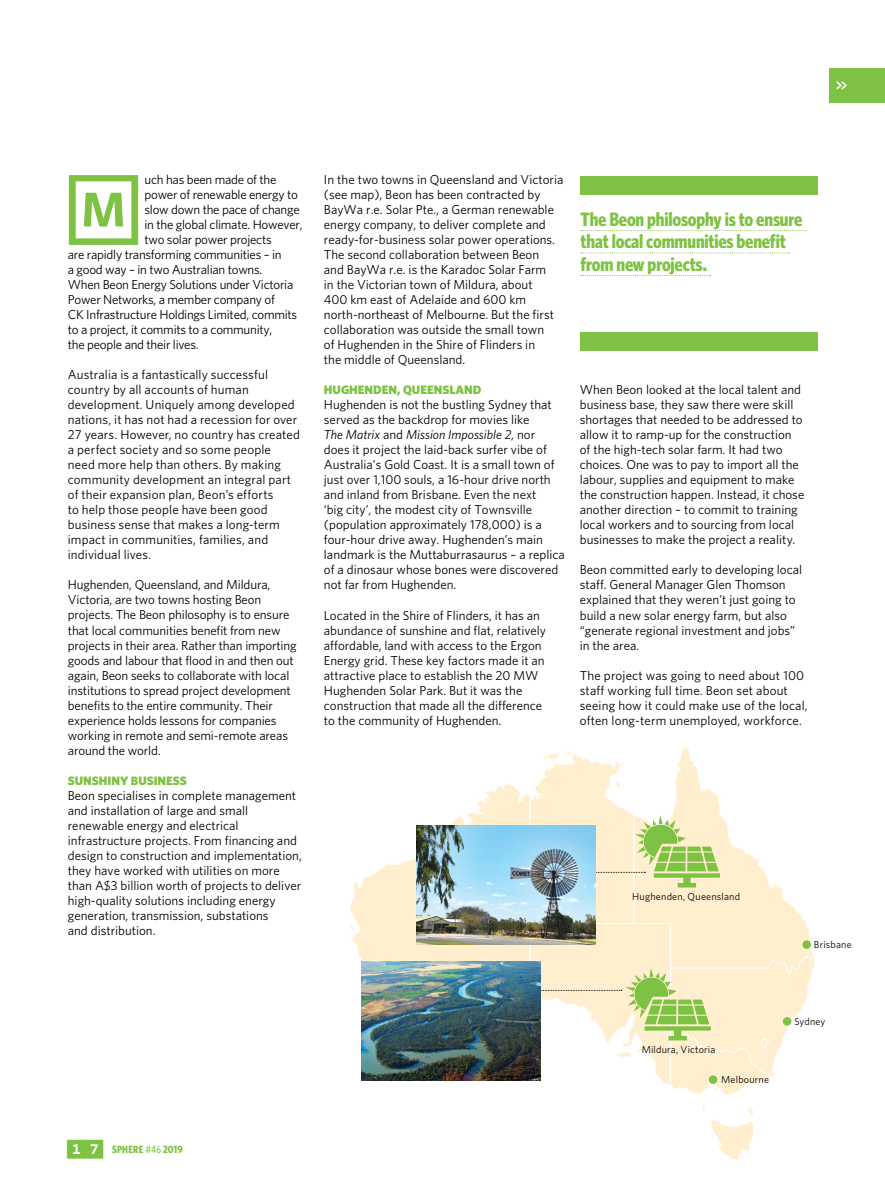
<style>
.page{position:relative;width:885px;height:1191px;background:#fff}
.page>*{position:absolute;margin:0;border:0;box-sizing:border-box;transform-origin:0 0}
.t1{font:79.5px "Whitney Index White Square Bd";color:#7dc242}
.t2{font:700 19.5px/22.5px "Whitney Condensed";letter-spacing:-.01em;color:#7dc242}
.t3{font:600 16.5px "Whitney Condensed";color:#fff}
.t4{font:12.9px/15px "Whitney";color:#000}
.t5{font:12.9px "Whitney";letter-spacing:-.02em;color:#000}
.t6{font:900 12.15px "Whitney";color:#7dc242}
.t7{font:700 10.5px "Whitney Condensed";letter-spacing:.015em;color:#7dc242}
.t8{font:10.2px "Whitney";letter-spacing:.02em;color:#000}
.s1{font-style:italic}
.s2{font-family:"Whitney Index Black Square Bd";font-weight:400;font-size:22.5px}
.s3{font-weight:500}
</style>
<div class="page">
<div style="left:829px;top:68px;width:55px;height:34px;background:#7dc242"></div>
<svg style="left:348px;top:825px;width:93px;height:136px"></svg>
<svg style="left:441px;top:747px;width:374px;height:413px"></svg>
<div style="left:708px;top:1075px;width:9px;height:9px;background:#7dc242;border-radius:50%"></div>
<div style="left:782px;top:1017px;width:9px;height:8px;background:#7dc242;border-radius:50%"></div>
<div style="left:802px;top:940px;width:8px;height:9px;background:#7dc242;border-radius:50%"></div>
<div style="left:580px;top:176px;width:237px;height:19px;background:#7dc242"></div>
<svg style="left:581px;top:230px;width:225px;height:1px"></svg>
<svg style="left:581px;top:252px;width:208px;height:1px"></svg>
<svg style="left:581px;top:275px;width:129px;height:1px"></svg>
<div style="left:580px;top:332px;width:237px;height:19px;background:#7dc242"></div>
<img style="left:361px;top:961px;width:179px;height:119px">
<img style="left:417px;top:825px;width:178px;height:119px">
<p class="t3" style="left:836px;top:75px;width:13px">&gt;&gt;</p>
<p class="t5" style="left:144px;top:172px;width:133px">uch has been made of the</p>
<p class="t5" style="left:144px;top:187px;width:155px">power of renewable energy to</p>
<p class="t5" style="left:144px;top:202px;width:157px">slow down the pace of change</p>
<p class="t5" style="left:144px;top:217px;width:159px">in the global climate. However,</p>
<p class="t5" style="left:144px;top:232px;width:129px">two solar power projects</p>
<p class="t5" style="left:68px;top:247px;width:215px">are rapidly transforming communities – in</p>
<p class="t5" style="left:68px;top:262px;width:196px">a good way – in two Australian towns.</p>
<p class="t5" style="left:68px;top:277px;width:227px">When Beon Energy Solutions under Victoria</p>
<p class="t5" style="left:68px;top:292px;width:208px">Power Networks, a member company of</p>
<p class="t5" style="left:68px;top:307px;width:231px">CK Infrastructure Holdings Limited, commits</p>
<p class="t5" style="left:68px;top:322px;width:206px">to a project, it commits to a community,</p>
<p class="t5" style="left:68px;top:337px;width:132px">the people and their lives.</p>
<p class="t4" style="left:68px;top:367px;width:233px">Australia is a fantastically successful country by all accounts of human development. Uniquely among developed nations, it has not had a recession for over 27 years. However, no country has created a perfect society and so some people need more help than others. By making community development an integral part of their expansion plan, Beon’s efforts<br>to help those people have been good business sense that makes a long-term impact in communities, families, and individual lives.</p>
<p class="t4" style="left:68px;top:577px;width:230px">Hughenden, Queensland, and Mildura, Victoria, are two towns hosting Beon projects. The Beon philosophy is to ensure that local communities benefit from new projects in their area. Rather than importing goods and labour that flood in and then out again, Beon seeks to collaborate with local institutions to spread project development benefits to the entire community. Their experience holds lessons for companies working in remote and semi-remote areas around the world.</p>
<p class="t6" style="left:68px;top:773px;width:113px">SUNSHINY BUSINESS</p>
<p class="t4" style="left:68px;top:787px;width:235px">Beon specialises in complete management and installation of large and small renewable energy and electrical infrastructure projects. From financing and design to construction and implementation, they have worked with utilities on more than A$3 billion worth of projects to deliver high-quality solutions including energy generation, transmission, substations<br>and distribution.</p>
<h1 class="t1" style="left:64px;top:174px;width:81px">M</h1>
<p class="t4" style="left:324px;top:172px;width:241px">In the two towns in Queensland and Victoria (see map), Beon has been contracted by BayWa r.e. Solar Pte., a German renewable energy company, to deliver complete and ready-for-business solar power operations.<br>The second collaboration between Beon<br>and BayWa r.e. is the Karadoc Solar Farm<br>in the Victorian town of Mildura, about<br>400 km east of Adelaide and 600 km north-northeast of Melbourne. But the first collaboration was outside the small town<br>of Hughenden in the Shire of Flinders in<br>the middle of Queensland.</p>
<p class="t6" style="left:324px;top:383px;width:159px">HUGHENDEN, QUEENSLAND</p>
<p class="t4" style="left:324px;top:397px;width:242px">Hughenden is not the bustling Sydney that served as the backdrop for movies like<br><span class="s1">The Matrix</span> and <span class="s1">Mission Impossible 2</span>, nor<br>does it project the laid-back surfer vibe of Australia’s Gold Coast. It is a small town of just over 1,100 souls, a 16-hour drive north and inland from Brisbane. Even the next<br>‘big city’, the modest city of Townsville (population approximately 178,000) is a four-hour drive away. Hughenden’s main landmark is the Muttaburrasaurus – a replica of a dinosaur whose bones were discovered not far from Hughenden.</p>
<p class="t4" style="left:324px;top:607px;width:224px">Located in the Shire of Flinders, it has an abundance of sunshine and flat, relatively affordable, land with access to the Ergon Energy grid. These key factors made it an attractive place to establish the 20 MW Hughenden Solar Park. But it was the construction that made all the difference to the community of Hughenden.</p>
<h2 class="t2" style="left:580px;top:207px;width:223px">The Beon philosophy is to ensure that local communities benefit from new projects.</h2>
<p class="t4" style="left:579px;top:382px;width:226px">When Beon looked at the local talent and business base, they saw there were skill shortages that needed to be addressed to allow it to ramp-up for the construction of the high-tech solar farm. It had two choices. One was to pay to import all the labour, supplies and equipment to make the construction happen. Instead, it chose another direction – to commit to training local workers and to sourcing from local businesses to make the project a reality.</p>
<p class="t4" style="left:579px;top:562px;width:224px">Beon committed early to developing local staff. General Manager Glen Thomson explained that they weren’t just going to build a new solar energy farm, but also “generate regional investment and jobs” in the area.</p>
<p class="t4" style="left:579px;top:667px;width:229px">The project was going to need about 100 staff working full time. Beon set about seeing how it could make use of the local, often long-term unemployed, workforce.</p>
<p class="t8" style="left:632px;top:890px;width:109px">Hughenden, Queensland</p>
<p class="t8" style="left:813px;top:938px;width:39px">Brisbane</p>
<p class="t7" style="left:65px;top:1143px;width:119px"><span class="s2">17</span> Sphere <span class="s3">#46</span> 2019</p>
<p class="t8" style="left:641px;top:1043px;width:75px">Mildura, Victoria</p>
<p class="t8" style="left:721px;top:1073px;width:49px">Melbourne</p>
<p class="t8" style="left:794px;top:1015px;width:33px">Sydney</p>
</div>
